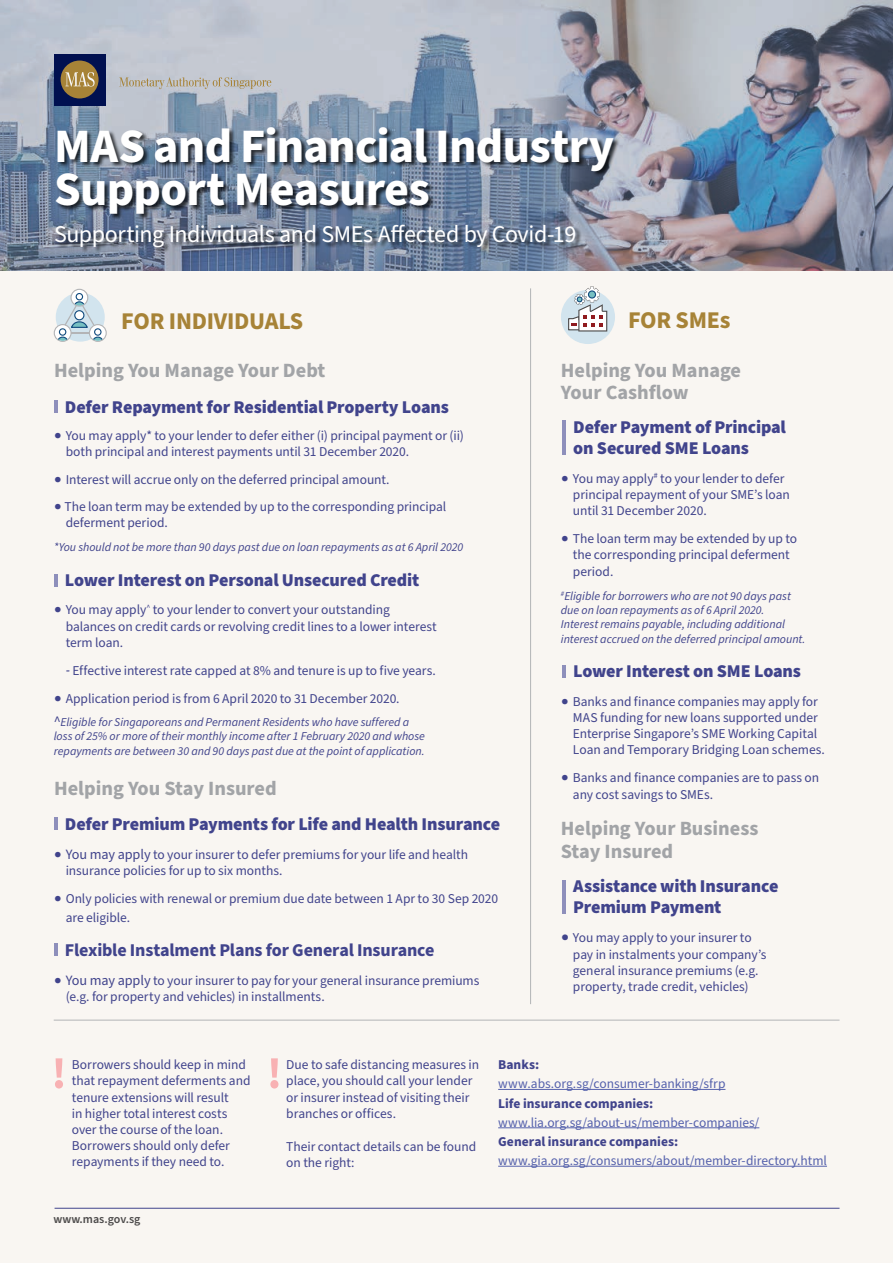
<style>
.page{position:relative;width:893px;height:1263px;background:#fff}
.page>*{position:absolute;margin:0;border:0;box-sizing:border-box;transform-origin:0 0}
.t1{font:700 48px/43.5px "Source Sans Pro";letter-spacing:-.015em;color:#fff}
.t2{font:24px "Source Sans Pro";letter-spacing:-.015em;color:#fff}
.t3{font:700 24px "Source Sans Pro";letter-spacing:-.01em;color:#a78337}
.t4{font:700 20.25px/22.5px "Source Sans Pro";color:#a2a4a7}
.t5{font:900 18px/21.6px "Source Sans Pro";letter-spacing:-.01em;color:#41448c}
.t6{font:700 18px "Source Sans Pro";letter-spacing:-.01em;color:#41448c}
.t7{font:13.5px/16.2px "Source Sans Pro";letter-spacing:-.005em;color:#41448c}
.t8{font:13.5px "Source Sans Pro";color:#5561ac}
.t9{font:700 13.5px "Source Sans Pro";color:#41448c}
.t10{font:italic 12px/14.4px "Source Sans Pro";color:#41448c}
.t11{font:600 12px "Source Sans Pro";color:#4d4b4b}
.s1{font-family:"Athelas"}
.s2{font-family:"Athelas";font-weight:700}
.s3{font-style:normal;font-size:14.25px}
.s4{font-size:14.25px}
.s5{font-family:"Athelas";font-size:14.25px}
</style>
<div class="page">
<div style="left:0;top:258px;width:893px;height:1005px;background:#f8f4ef"></div>
<svg style="left:0;top:0;width:893px;height:271px"></svg>
<div style="left:56px;top:127px;width:564px;height:93px;background:#020304;opacity:.75"></div>
<div style="left:55px;top:224px;width:527px;height:29px;background:#020304;opacity:.75"></div>
<svg style="left:119px;top:77px;width:152px;height:12px"></svg>
<div style="left:54px;top:54px;width:51px;height:51px;background:#001050"></div>
<div style="left:61px;top:61px;width:38px;height:37px;background:#a78337;border-radius:50%"></div>
<svg style="left:65px;top:72px;width:30px;height:15px"></svg>
<div style="left:56px;top:293px;width:49px;height:49px;background:#d2e4ee;border-radius:50%"></div>
<svg style="left:71px;top:289px;width:17px;height:17px"></svg>
<div style="left:70px;top:289px;width:18px;height:18px;border:1px solid #b3b4b6;border-radius:50%"></div>
<div style="left:76px;top:293px;width:7px;height:7px;background:#fff;border-radius:50%"></div>
<div style="left:76px;top:293px;width:7px;height:7px;border:1px solid #114b7e;border-radius:50%"></div>
<div style="left:54px;top:324px;width:18px;height:18px;border:1px solid #b3b4b6;border-radius:50%"></div>
<div style="left:89px;top:324px;width:18px;height:18px;border:1px solid #b3b4b6;border-radius:50%"></div>
<svg style="left:56px;top:301px;width:49px;height:40px"></svg>
<hr style="left:530px;top:288px;width:1px;height:716px;background:#b2b4b6">
<svg style="left:54px;top:400px;width:3px;height:12px"></svg>
<hr style="left:563px;top:420px;width:3px;height:35px;background:#8e8fbb">
<svg style="left:563px;top:666px;width:3px;height:12px"></svg>
<hr style="left:563px;top:880px;width:3px;height:34px;background:#8e8fbb">
<svg style="left:54px;top:574px;width:3px;height:13px"></svg>
<svg style="left:54px;top:818px;width:3px;height:12px"></svg>
<svg style="left:54px;top:943px;width:3px;height:13px"></svg>
<div style="left:561px;top:290px;width:54px;height:54px;background:#d2e4ee;border-radius:50%"></div>
<svg style="left:567px;top:287px;width:40px;height:44px"></svg>
<hr style="left:55px;top:1208px;width:784px;height:1px;background:#41448c">
<hr style="left:54px;top:1020px;width:785px;height:1px;background:#b2b4b6">
<svg style="left:55px;top:1058px;width:8px;height:30px"></svg>
<svg style="left:270px;top:1058px;width:8px;height:30px"></svg>
<hr style="left:498px;top:1089px;width:227px;height:1px;background:#5561ac">
<hr style="left:498px;top:1127px;width:261px;height:1px;background:#5561ac">
<hr style="left:498px;top:1166px;width:329px;height:1px;background:#5561ac">
<h1 class="t1" style="left:54px;top:125px;width:562px">MAS and Financial Industry<br>Support Measures</h1>
<h2 class="t2" style="left:54px;top:218px;width:524px">Supporting Individuals and SMEs Affected by Covid-19</h2>
<h2 class="t3" style="left:121px;top:305px;width:184px">FOR INDIVIDUALS</h2>
<h2 class="t3" style="left:628px;top:303px;width:104px">FOR SMEs</h2>
<h3 class="t4" style="left:54px;top:359px;width:273px">Helping You Manage Your Debt</h3>
<h3 class="t4" style="left:561px;top:359px;width:182px">Helping You Manage<br>Your Cashflow</h3>
<h3 class="t5" style="left:65px;top:396px;width:385px">Defer Repayment for Residential Property Loans</h3>
<p class="t7" style="left:66px;top:428px;width:400px;text-indent:-12px"><span class="s1">○</span> You may apply* to your lender to defer either (i) principal payment or (ii) both principal and interest payments until 31 December 2020.</p>
<p class="t7" style="left:54px;top:472px;width:337px"><span class="s1">○</span> Interest will accrue only on the deferred principal amount.</p>
<p class="t7" style="left:66px;top:499px;width:382px;text-indent:-12px"><span class="s1">○</span> The loan term may be extended by up to the corresponding principal deferment period.</p>
<p class="t10" style="left:54px;top:540px;width:411px">*You should not be more than 90 days past due on loan repayments as at 6 April 2020</p>
<h3 class="t5" style="left:573px;top:416px;width:214px">Defer Payment of Principal on Secured SME Loans</h3>
<p class="t7" style="left:573px;top:470px;width:218px;text-indent:-12px"><span class="s1">○</span> You may apply<sup>#</sup> to your lender to defer principal repayment of your SME’s loan until 31 December 2020.</p>
<p class="t7" style="left:573px;top:531px;width:226px;text-indent:-12px"><span class="s1">○</span> The loan term may be extended by up to the corresponding principal deferment period.</p>
<h3 class="t5" style="left:65px;top:570px;width:356px">Lower Interest on Personal Unsecured Credit</h3>
<p class="t7" style="left:66px;top:602px;width:373px;text-indent:-12px"><span class="s1">○</span> You may apply<sup>^</sup> to your lender to convert your outstanding balances on credit cards or revolving credit lines to a lower interest term loan.</p>
<p class="t7" style="left:66px;top:663px;width:372px"><span class="s2">-</span> Effective interest rate capped at 8% and tenure is up to five years.</p>
<p class="t7" style="left:54px;top:691px;width:347px"><span class="s1">○</span> Application period is from 6 April 2020 to 31 December 2020.</p>
<p class="t10" style="left:561px;top:589px;width:246px"><sup>#</sup>Eligible for borrowers who are not 90 days past due on loan repayments as of 6 April 2020.<br>Interest remains payable, including additional interest accrued on the deferred principal amount.</p>
<h3 class="t5" style="left:573px;top:661px;width:229px">Lower Interest on SME Loans</h3>
<p class="t7" style="left:573px;top:693px;width:254px;text-indent:-12px"><span class="s1">○</span> Banks and finance companies may apply for MAS funding for new loans supported under Enterprise Singapore’s SME Working Capital Loan and Temporary Bridging Loan schemes.</p>
<p class="t7" style="left:573px;top:770px;width:248px;text-indent:-12px"><span class="s1">○</span> Banks and finance companies are to pass on any cost savings to SMEs.</p>
<p class="t10" style="left:54px;top:715px;width:373px"><span class="s3">^</span>Eligible for Singaporeans and Permanent Residents who have suffered a loss of 25% or more of their monthly income after 1 February 2020 and whose repayments are between 30 and 90 days past due at the point of application.</p>
<h3 class="t4" style="left:54px;top:777px;width:224px">Helping You Stay Insured</h3>
<h3 class="t5" style="left:65px;top:813px;width:437px">Defer Premium Payments for Life and Health Insurance</h3>
<p class="t7" style="left:66px;top:847px;width:404px;text-indent:-12px"><span class="s1">○</span> <span class="s4">You may apply</span> to your insurer to defer premiums for your life and health insurance policies for up to six months.</p>
<p class="t7" style="left:66px;top:890px;width:434px;line-height:18.9px;text-indent:-12px"><span class="s1">○</span> Only policies with renewal or premium due date between 1 Apr to 30 Sep 2020 are eligible.</p>
<h3 class="t6" style="left:65px;top:938px;width:371px">Flexible Instalment Plans for General Insurance</h3>
<p class="t7" style="left:66px;top:973px;width:415px;text-indent:-12px"><span class="s1">○</span> <span class="s4">You may apply</span> to your insurer to pay for your general insurance premiums (e.g. for property and vehicles) in installments.</p>
<h3 class="t4" style="left:561px;top:818px;width:199px">Helping Your Business<br>Stay Insured</h3>
<h3 class="t5" style="left:573px;top:875px;width:207px">Assistance with Insurance<br>Premium Payment</h3>
<p class="t7" style="left:573px;top:930px;width:195px;text-indent:-12px"><span class="s5">○</span> You may apply to your insurer to pay in instalments your company’s general insurance premiums (e.g. property, trade credit, vehicles)</p>
<p class="t7" style="left:72px;top:1057px;width:180px">Borrowers should keep in mind that repayment deferments and tenure extensions will result<br>in higher total interest costs over the course of the loan.<br>Borrowers should only defer repayments if they need to.</p>
<p class="t7" style="left:286px;top:1057px;width:194px">Due to safe distancing measures in place, you should call your lender or insurer instead of visiting their branches or offices.</p>
<p class="t7" style="left:286px;top:1138px;width:192px">Their contact details can be found on the right:</p>
<p class="t11" style="left:53px;top:1211px;width:89px">www.mas.gov.sg</p>
<p class="t9" style="left:498px;top:1055px;width:42px">Banks:</p>
<p class="t8" style="left:498px;top:1075px;width:229px">www.abs.org.sg/consumer-banking/sfrp</p>
<p class="t9" style="left:498px;top:1094px;width:157px">Life insurance companies:</p>
<p class="t8" style="left:498px;top:1113px;width:263px">www.lia.org.sg/about-us/member-companies/</p>
<p class="t9" style="left:498px;top:1132px;width:181px">General insurance companies:</p>
<p class="t8" style="left:498px;top:1152px;width:330px">www.gia.org.sg/consumers/about/member-directory.html</p>
</div>
